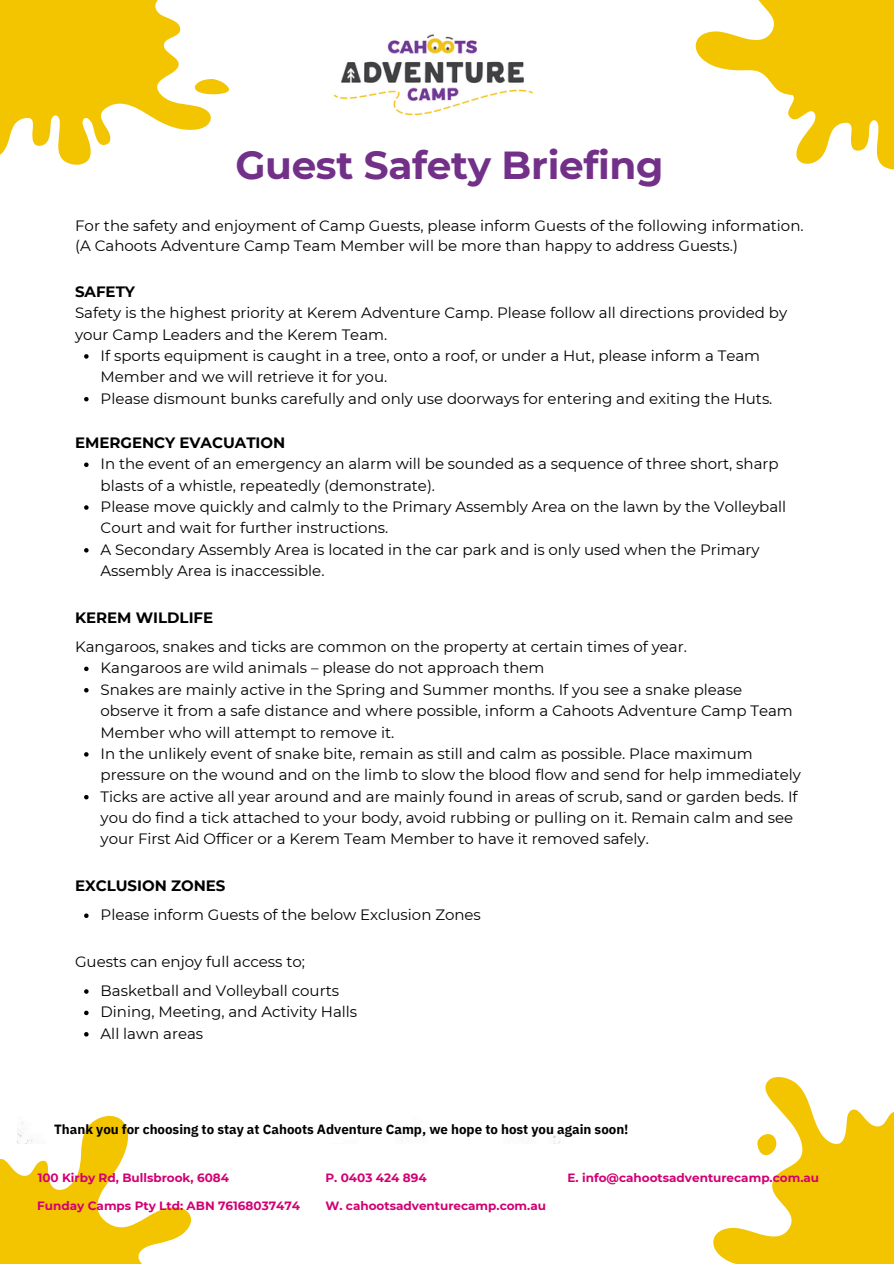
<style>
.page{position:relative;width:894px;height:1264px;background:#fff}
.page>*{position:absolute;margin:0;border:0;box-sizing:border-box;transform-origin:0 0}
.t1{font:700 39px "Montserrat";letter-spacing:-.01em;color:#733089}
.t2{font:15px/21.3px "Montserrat";color:#000}
.t3{font:700 15px "Montserrat";color:#000}
.t4{font:700 13.35px "IBM Plex Sans";color:#000}
.t5{font:700 12px "Montserrat";color:#d20073}
.s1{font-weight:700}
</style>
<div class="page">
<img style="left:333px;top:34px;width:200px;height:82px">
<svg style="left:713px;top:1077px;width:180px;height:186px"></svg>
<svg style="left:0;top:1115px;width:191px;height:148px"></svg>
<svg style="left:84px;top:354px;width:5px;height:4px"></svg>
<svg style="left:84px;top:397px;width:5px;height:4px"></svg>
<svg style="left:84px;top:462px;width:5px;height:5px"></svg>
<svg style="left:84px;top:505px;width:5px;height:5px"></svg>
<svg style="left:84px;top:548px;width:5px;height:4px"></svg>
<svg style="left:84px;top:666px;width:5px;height:5px"></svg>
<svg style="left:84px;top:688px;width:5px;height:4px"></svg>
<svg style="left:84px;top:752px;width:5px;height:4px"></svg>
<svg style="left:84px;top:795px;width:5px;height:4px"></svg>
<svg style="left:84px;top:913px;width:5px;height:5px"></svg>
<svg style="left:695px;top:0;width:198px;height:170px"></svg>
<svg style="left:0;top:0;width:229px;height:165px"></svg>
<svg style="left:84px;top:989px;width:5px;height:4px"></svg>
<svg style="left:84px;top:1010px;width:5px;height:5px"></svg>
<svg style="left:84px;top:1032px;width:5px;height:4px"></svg>
<p class="t1" style="left:235px;top:141px;width:429px">Guest Safety Briefing</p>
<p class="t2" style="left:75px;top:215px;width:730px;line-height:20.2px">For the safety and enjoyment of Camp Guests, please inform Guests of the following information. (A Cahoots Adventure Camp Team Member will be more than happy to address Guests.)</p>
<p class="t2" style="left:75px;top:281px;width:713px"><span class="s1">SAFETY<br></span>Safety is the highest priority at Kerem Adventure Camp. Please follow all directions provided by your Camp Leaders and the Kerem Team.</p>
<h1 class="t2" style="left:101px;top:345px;width:660px">If sports equipment is caught in a tree, onto a roof, or under a Hut, please inform a Team<br>Member and we will retrieve it for you.</h1>
<h3 class="t2" style="left:101px;top:387px;width:673px">Please dismount bunks carefully and only use doorways for entering and exiting the Huts.</h3>
<h3 class="t3" style="left:75px;top:433px;width:211px">EMERGENCY EVACUATION</h3>
<p class="t2" style="left:101px;top:453px;width:679px">In the event of an emergency an alarm will be sounded as a sequence of three short, sharp blasts of a whistle, repeatedly (demonstrate).</p>
<p class="t2" style="left:101px;top:496px;width:687px">Please move quickly and calmly to the Primary Assembly Area on the lawn by the Volleyball<br>Court and wait for further instructions.</p>
<h2 class="t2" style="left:101px;top:539px;width:660px">A Secondary Assembly Area is located in the car park and is only used when the Primary<br>Assembly Area is inaccessible.</h2>
<p class="t2" style="left:75px;top:602px;width:613px;line-height:29.2px"><span class="s1">KEREM WILDLIFE<br></span>Kangaroos, snakes and ticks are common on the property at certain times of year.</p>
<p class="t2" style="left:101px;top:657px;width:445px">Kangaroos are wild animals – please do not approach them</p>
<p class="t2" style="left:101px;top:678px;width:693px">Snakes are mainly active in the Spring and Summer months. If you see a snake please observe it from a safe distance and where possible, inform a Cahoots Adventure Camp Team<br>Member who will attempt to remove it.</p>
<h3 class="t2" style="left:101px;top:743px;width:701px">In the unlikely event of snake bite, remain as still and calm as possible. Place maximum pressure on the wound and on the limb to slow the blood flow and send for help immediately</h3>
<p class="t2" style="left:101px;top:785px;width:698px">Ticks are active all year around and are mainly found in areas of scrub, sand or garden beds. If you do find a tick attached to your body, avoid rubbing or pulling on it. Remain calm and see your First Aid Officer or a Kerem Team Member to have it removed safely.</p>
<p class="t3" style="left:75px;top:876px;width:152px">EXCLUSION ZONES</p>
<p class="t2" style="left:101px;top:904px;width:382px">Please inform Guests of the below Exclusion Zones</p>
<p class="t2" style="left:75px;top:950px;width:231px">Guests can enjoy full access to;</p>
<p class="t2" style="left:101px;top:980px;width:240px">Basketball and Volleyball courts</p>
<p class="t2" style="left:101px;top:1001px;width:258px">Dining, Meeting, and Activity Halls</p>
<p class="t2" style="left:101px;top:1022px;width:104px">All lawn areas</p>
<p class="t4" style="left:54px;top:1120px;width:575px">Thank you for choosing to stay at Cahoots Adventure Camp, we hope to host you again soon!</p>
<h2 class="t5" style="left:38px;top:1170px;width:193px">100 Kirby Rd, Bullsbrook, 6084</h2>
<p class="t5" style="left:325px;top:1170px;width:103px">P. 0403 424 894</p>
<h3 class="t5" style="left:567px;top:1170px;width:253px">E. info@cahootsadventurecamp.com.au</h3>
<p class="t5" style="left:37px;top:1198px;width:264px">Funday Camps Pty Ltd: ABN 76168037474</p>
<p class="t5" style="left:325px;top:1198px;width:222px">W. cahootsadventurecamp.com.au</p>
</div>
